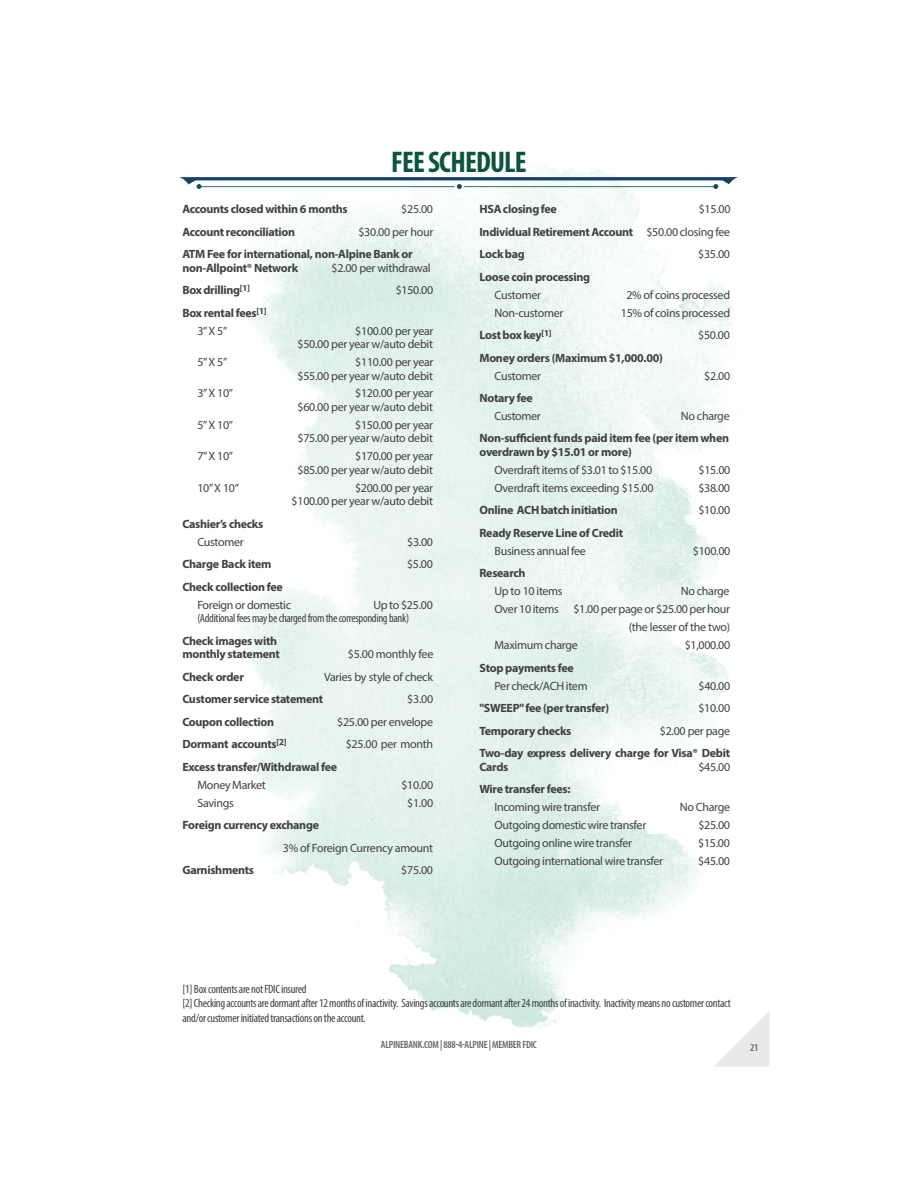
<style>
.page{position:relative;width:918px;height:1188px;background:#fff}
.page>*{position:absolute;margin:0;border:0;box-sizing:border-box;transform-origin:0 0}
.t1{font:700 condensed 30px "Myriad Pro";letter-spacing:-.025em;color:#0c543c}
.t2{font:12px/13.5px "Myriad Pro";letter-spacing:-.025em;color:#414042;text-align:right}
.t3{font:700 12px/13.5px "Myriad Pro";letter-spacing:-.025em;color:#414042}
.t4{font:condensed 12px/14.4px "Myriad Pro";letter-spacing:-.025em;color:#414042}
.t5{font:600 condensed 10.5px "Myriad Pro";letter-spacing:-.025em;color:#636566}
.s1{font-weight:400}
</style>
<div class="page">
<img style="left:240px;top:165px;width:493px;height:864px">
<svg style="left:714px;top:1011px;width:56px;height:56px"></svg>
<svg style="left:179px;top:177px;width:560px;height:12px"></svg>
<h1 class="t1" style="left:391px;top:144px;width:137px">FEE SCHEDULE</h1>
<p class="t3" style="left:182px;top:203px;width:167px">Accounts closed within 6 months</p>
<p class="t2" style="left:401px;top:203px;width:33px">$25.00</p>
<p class="t3" style="left:182px;top:226px;width:114px">Account reconciliation</p>
<p class="t2" style="left:358px;top:226px;width:76px">$30.00 per hour</p>
<p class="t3" style="left:182px;top:248px;width:232px">ATM Fee for international, non-Alpine Bank or non-Allpoint® Network</p>
<p class="t2" style="left:332px;top:262px;width:101px">$2.00 per withdrawal</p>
<p class="t3" style="left:182px;top:284px;width:69px">Box drilling<sup>[1]</sup></p>
<p class="t2" style="left:396px;top:284px;width:39px">$150.00</p>
<p class="t3" style="left:197px;top:304px;width:71px;line-height:18px;text-indent:-15px">Box rental fees<sup>[1]<br></sup><span class="s1">3” X 5”</span></p>
<p class="t2" style="left:297px;top:325px;width:138px">$100.00 per year<br>$50.00 per year w/auto debit</p>
<p class="t2" style="left:197px;top:356px;width:32px">5” X 5”</p>
<p class="t2" style="left:297px;top:356px;width:138px">$110.00 per year<br>$55.00 per year w/auto debit</p>
<p class="t2" style="left:197px;top:387px;width:37px">3” X 10”</p>
<p class="t2" style="left:297px;top:387px;width:137px">$120.00 per year<br>$60.00 per year w/auto debit</p>
<p class="t2" style="left:197px;top:419px;width:37px">5” X 10”</p>
<p class="t2" style="left:297px;top:419px;width:137px">$150.00 per year<br>$75.00 per year w/auto debit</p>
<p class="t2" style="left:197px;top:450px;width:37px">7” X 10”</p>
<p class="t2" style="left:297px;top:450px;width:137px">$170.00 per year<br>$85.00 per year w/auto debit</p>
<p class="t2" style="left:197px;top:482px;width:43px">10” X 10”</p>
<p class="t2" style="left:292px;top:482px;width:143px">$200.00 per year<br>$100.00 per year w/auto debit</p>
<p class="t3" style="left:182px;top:518px;width:83px">Cashier’s checks</p>
<p class="t2" style="left:197px;top:536px;width:48px">Customer</p>
<p class="t2" style="left:407px;top:536px;width:27px">$3.00</p>
<p class="t3" style="left:182px;top:558px;width:91px">Charge Back item</p>
<p class="t2" style="left:407px;top:558px;width:27px">$5.00</p>
<p class="t3" style="left:182px;top:581px;width:102px">Check collection fee</p>
<p class="t2" style="left:197px;top:599px;width:95px">Foreign or domestic</p>
<p class="t2" style="left:373px;top:599px;width:61px">Up to $25.00</p>
<p class="t4" style="left:197px;top:612px;width:213px">(Additional fees may be charged from the corresponding bank)</p>
<p class="t3" style="left:182px;top:635px;width:99px">Check images with monthly statement</p>
<p class="t2" style="left:348px;top:648px;width:87px">$5.00 monthly fee</p>
<p class="t3" style="left:182px;top:671px;width:63px">Check order</p>
<p class="t2" style="left:324px;top:671px;width:110px">Varies by style of check</p>
<p class="t3" style="left:182px;top:693px;width:142px">Customer service statement</p>
<p class="t2" style="left:407px;top:693px;width:27px">$3.00</p>
<p class="t3" style="left:182px;top:716px;width:93px">Coupon collection</p>
<p class="t2" style="left:337px;top:716px;width:97px">$25.00 per envelope</p>
<p class="t3" style="left:182px;top:738px;width:106px">Dormant accounts<sup>[2]</sup></p>
<p class="t2" style="left:346px;top:738px;width:89px">$25.00 per month</p>
<p class="t3" style="left:182px;top:761px;width:156px">Excess transfer/Withdrawal fee</p>
<p class="t2" style="left:197px;top:779px;width:70px">Money Market</p>
<p class="t2" style="left:401px;top:779px;width:33px">$10.00</p>
<p class="t2" style="left:197px;top:797px;width:38px">Savings</p>
<p class="t2" style="left:407px;top:797px;width:27px">$1.00</p>
<p class="t3" style="left:182px;top:819px;width:138px">Foreign currency exchange</p>
<p class="t2" style="left:283px;top:842px;width:152px">3% of Foreign Currency amount</p>
<p class="t3" style="left:182px;top:864px;width:73px">Garnishments</p>
<p class="t2" style="left:401px;top:864px;width:33px">$75.00</p>
<p class="t3" style="left:480px;top:199px;width:253px;line-height:22.5px;text-align:justify;text-indent:219px"><span class="s1">$15.00<br></span>Individual Retirement Account <span class="s1">$50.00 closing fee </span>Lock bag</p>
<p class="t3" style="left:480px;top:203px;width:79px">HSA closing fee</p>
<p class="t2" style="left:698px;top:248px;width:33px">$35.00</p>
<p class="t3" style="left:480px;top:271px;width:112px">Loose coin processing</p>
<p class="t2" style="left:495px;top:289px;width:48px">Customer</p>
<p class="t2" style="left:626px;top:289px;width:105px">2% of coins processed</p>
<p class="t2" style="left:495px;top:307px;width:70px">Non-customer</p>
<p class="t2" style="left:621px;top:307px;width:111px">15% of coins processed</p>
<p class="t3" style="left:480px;top:329px;width:74px">Lost box key<sup>[1]</sup></p>
<p class="t2" style="left:698px;top:329px;width:33px">$50.00</p>
<p class="t3" style="left:480px;top:352px;width:185px">Money orders (Maximum $1,000.00)</p>
<p class="t2" style="left:495px;top:369px;width:48px">Customer</p>
<p class="t2" style="left:704px;top:369px;width:27px">$2.00</p>
<p class="t3" style="left:480px;top:392px;width:55px">Notary fee</p>
<p class="t2" style="left:495px;top:410px;width:48px">Customer</p>
<p class="t2" style="left:681px;top:410px;width:50px">No charge</p>
<p class="t3" style="left:480px;top:433px;width:251px">Non-sufficient funds paid item fee (per item when overdrawn by $15.01 or more)</p>
<p class="t2" style="left:495px;top:464px;width:159px">Overdraft items of $3.01 to $15.00</p>
<p class="t2" style="left:699px;top:464px;width:33px">$15.00</p>
<p class="t2" style="left:495px;top:482px;width:160px">Overdraft items exceeding $15.00</p>
<p class="t2" style="left:698px;top:482px;width:33px">$38.00</p>
<p class="t3" style="left:480px;top:504px;width:140px">Online ACH batch initiation</p>
<p class="t2" style="left:698px;top:504px;width:33px">$10.00</p>
<p class="t3" style="left:480px;top:527px;width:145px">Ready Reserve Line of Credit</p>
<p class="t2" style="left:495px;top:545px;width:93px">Business annual fee</p>
<p class="t2" style="left:693px;top:545px;width:39px">$100.00</p>
<p class="t3" style="left:480px;top:567px;width:48px">Research</p>
<p class="t2" style="left:495px;top:585px;width:70px">Up to 10 items</p>
<p class="t2" style="left:681px;top:585px;width:50px">No charge</p>
<p class="t2" style="left:495px;top:603px;width:237px">Over 10 items $1.00 per page or $25.00 per hour</p>
<p class="t2" style="left:629px;top:621px;width:103px">(the lesser of the two)</p>
<p class="t2" style="left:495px;top:639px;width:85px">Maximum charge</p>
<p class="t2" style="left:685px;top:639px;width:47px">$1,000.00</p>
<p class="t3" style="left:480px;top:662px;width:96px">Stop payments fee</p>
<p class="t2" style="left:495px;top:680px;width:95px">Per check/ACH item</p>
<p class="t2" style="left:699px;top:680px;width:33px">$40.00</p>
<p class="t3" style="left:480px;top:702px;width:131px">"SWEEP" fee (per transfer)</p>
<p class="t2" style="left:698px;top:702px;width:33px">$10.00</p>
<p class="t3" style="left:480px;top:725px;width:93px">Temporary checks</p>
<p class="t2" style="left:660px;top:725px;width:72px">$2.00 per page</p>
<p class="t3" style="left:480px;top:747px;width:252px">Two-day express delivery charge for Visa® Debit<br>Cards</p>
<p class="t2" style="left:698px;top:761px;width:33px">$45.00</p>
<p class="t3" style="left:480px;top:783px;width:93px">Wire transfer fees:</p>
<p class="t2" style="left:495px;top:801px;width:107px">Incoming wire transfer</p>
<p class="t2" style="left:680px;top:801px;width:52px">No Charge</p>
<p class="t2" style="left:495px;top:819px;width:153px">Outgoing domestic wire transfer</p>
<p class="t2" style="left:698px;top:819px;width:33px">$25.00</p>
<p class="t2" style="left:495px;top:837px;width:139px">Outgoing online wire transfer</p>
<p class="t2" style="left:698px;top:837px;width:33px">$15.00</p>
<p class="t2" style="left:495px;top:855px;width:170px">Outgoing international wire transfer</p>
<p class="t2" style="left:698px;top:855px;width:33px">$45.00</p>
<p class="t4" style="left:183px;top:983px;width:550px">[1] Box contents are not FDIC insured<br>[2] Checking accounts are dormant after 12 months of inactivity. Savings accounts are dormant after 24 months of inactivity. Inactivity means no customer contact and/or customer initiated transactions on the account.</p>
<p class="t5" style="left:381px;top:1038px;width:157px">ALPINEBANK.COM | 888-4-ALPINE | MEMBER FDIC</p>
<p class="t5" style="left:750px;top:1041px;width:10px">21</p>
</div>
